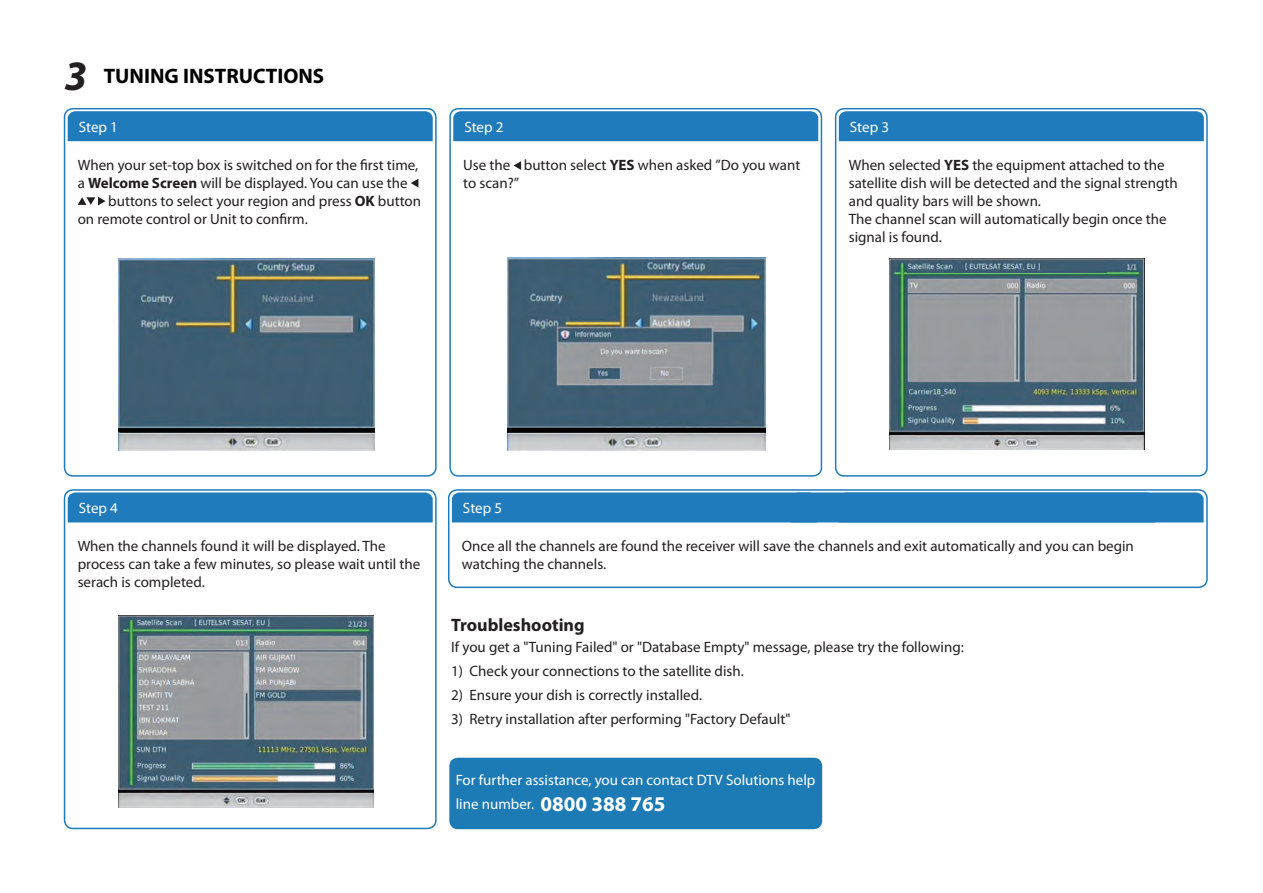
<style>
.page{position:relative;width:1263px;height:893px;background:#fff}
.page>*{position:absolute;margin:0;border:0;box-sizing:border-box;transform-origin:0 0}
.small_headline{font:italic 700 42px "Myriad Pro";color:#231f20}
.small_headline-2{font:700 21px "Myriad Pro";color:#000}
.t1{font:700 21px "Myriad Pro";color:#fff}
.t2{font:700 18px "Myriad Pro";color:#231f20}
.head{font:15px/18px "Myriad Pro";color:#231f20}
.small_headline-3{font:15px "Myriad Pro";color:#fff}
.s1{font-weight:700}
</style>
<div class="page">
<img style="left:119px;top:616px;width:255px;height:191px">
<img style="left:119px;top:258px;width:255px;height:192px">
<img style="left:508px;top:257px;width:257px;height:193px">
<img style="left:890px;top:258px;width:254px;height:192px">
<img style="left:907px;top:262px;width:200px;height:10px">
<div style="left:449px;top:758px;width:373px;height:71px;background:#1c7ab5;border-radius:9px"></div>
<div style="left:64px;top:108px;width:373px;height:369px;border:2px solid #1f7bbc;border-radius:9px"></div>
<div style="left:64px;top:489px;width:373px;height:340px;border:2px solid #1f7bbc;border-radius:9px"></div>
<div style="left:448px;top:489px;width:760px;height:99px;border:2px solid #1f7bbc;border-radius:9px"></div>
<div style="left:449px;top:108px;width:373px;height:369px;border:2px solid #1f7bbc;border-radius:9px"></div>
<div style="left:835px;top:108px;width:373px;height:369px;border:2px solid #1f7bbc;border-radius:9px"></div>
<div style="left:68px;top:111px;width:365px;height:30px;background:#1f7bbc"></div>
<div style="left:68px;top:492px;width:365px;height:30px;background:#1f7bbc"></div>
<div style="left:452px;top:492px;width:751px;height:30px;background:#1f7bbc"></div>
<div style="left:453px;top:111px;width:365px;height:30px;background:#1f7bbc"></div>
<div style="left:839px;top:111px;width:365px;height:30px;background:#1f7bbc"></div>
<svg style="left:411px;top:179px;width:7px;height:8px"></svg>
<svg style="left:78px;top:197px;width:28px;height:8px"></svg>
<svg style="left:513px;top:161px;width:8px;height:9px"></svg>
<p class="small_headline" style="left:65px;top:48px;width:24px">3</p>
<p class="small_headline-3" style="left:79px;top:118px;width:41px">Step 1</p>
<p class="small_headline-2" style="left:104px;top:63px;width:222px">TUNING INSTRUCTIONS</p>
<p class="head" style="left:78px;top:155px;width:342px">When your set-top box is switched on for the first time,</p>
<p class="head" style="left:78px;top:173px;width:331px">a <span class="s1">Welcome Screen</span> will be displayed. You can use the</p>
<p class="head" style="left:108px;top:191px;width:314px">buttons to select your region and press <span class="s1">OK</span> button</p>
<p class="head" style="left:78px;top:209px;width:232px">on remote control or Unit to confirm.</p>
<p class="small_headline-3" style="left:464px;top:118px;width:41px">Step 2</p>
<p class="small_headline-3" style="left:850px;top:118px;width:41px">Step 3</p>
<p class="head" style="left:463px;top:155px;width:57px">Use the to scan “?</p>
<p class="head" style="left:849px;top:155px;width:330px">When selected <span class="s1">YES</span> the equipment attached to the satellite dish will be detected and the signal strength and quality bars will be shown.</p>
<p class="head" style="left:849px;top:209px;width:319px">The channel scan will automatically begin once the signal is found.</p>
<p class="head" style="left:524px;top:155px;width:278px">button select <span class="s1">YES</span> when asked ”Do you want</p>
<p class="small_headline-3" style="left:79px;top:499px;width:41px">Step 4</p>
<p class="small_headline-3" style="left:463px;top:499px;width:41px">Step 5</p>
<p class="head" style="left:78px;top:537px;width:344px">When the channels found it will be displayed. The process can take a few minutes, so please wait until the serach is completed.</p>
<p class="head" style="left:462px;top:537px;width:673px">Once all the channels are found the receiver will save the channels and exit automatically and you can begin watching the channels.</p>
<p class="t2" style="left:451px;top:613px;width:135px">Troubleshooting</p>
<p class="head" style="left:451px;top:638px;width:514px">If you get a "Tuning Failed" or "Database Empty" message, please try the following:</p>
<p class="head" style="left:451px;top:662px;width:294px">1) Check your connections to the satellite dish.</p>
<p class="head" style="left:451px;top:686px;width:252px">2) Ensure your dish is correctly installed.</p>
<p class="head" style="left:451px;top:710px;width:341px">3) Retry installation after performing "Factory Default"</p>
<p class="small_headline-3" style="left:456px;top:771px;width:361px">For further assistance, you can contact DTV Solutions help</p>
<p class="t1" style="left:540px;top:790px;width:127px">0800 388 765</p>
<p class="small_headline-3" style="left:456px;top:795px;width:80px">line number.</p>
</div>
